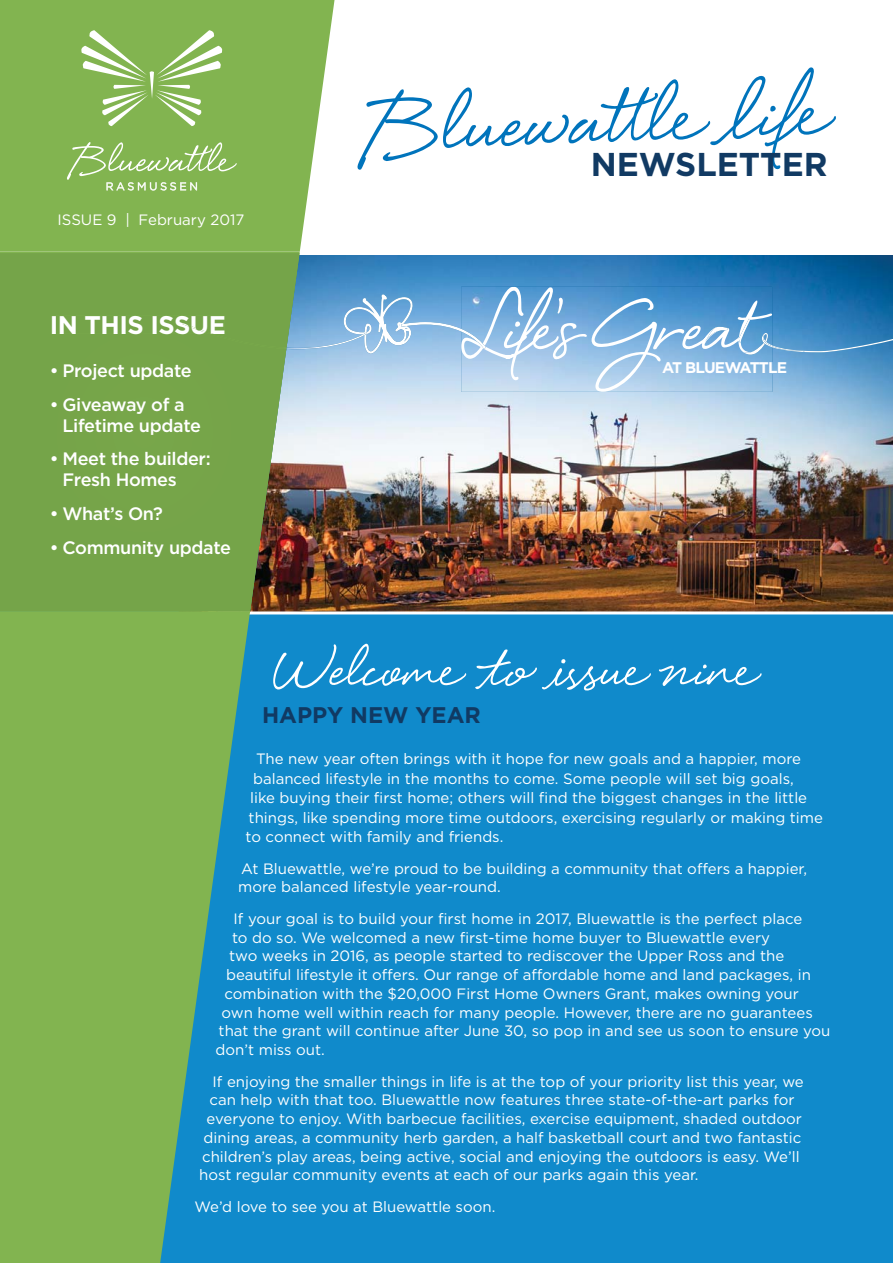
<style>
.page{position:relative;width:893px;height:1263px;background:#fff}
.page>*{position:absolute;margin:0;border:0;box-sizing:border-box;transform-origin:0 0}
.t1{font:138.9px "Eye Catching Pro";color:#0074bc}
.t2{font:95.25px "Eye Catching Pro";color:#fff}
.t3{font:700 33px "Gotham";color:#113a63}
.t4{font:700 25.5px "Gotham";letter-spacing:-.02em;color:#fff}
.t5{font:700 22.65px "Gotham";color:#113a63}
.t6{font:500 18px/21px "Gotham";letter-spacing:-.02em;color:#fff}
.t7{font:700 15.45px "Gotham";letter-spacing:-.05em;color:#fff}
.t8{font:15px/18.8px "Gotham";color:#fff}
</style>
<div class="page">
<img style="left:300px;top:255px;width:593px;height:356px">
<div style="left:0;top:612px;width:893px;height:651px;background:#108acb"></div>
<hr style="left:217px;top:611px;width:676px;height:3px;background:#fff">
<div style="left:0;top:0;width:335px;height:251px;background:#82b450"></div>
<svg style="left:0;top:251px;width:300px;height:2px"></svg>
<svg style="left:0;top:253px;width:300px;height:358px;background:#769f4c"></svg>
<div style="left:52px;top:315px;width:172px;height:19px;background:#75a449"></div>
<svg style="left:79px;top:30px;width:145px;height:96px;background:#99c271"></svg>
<svg style="left:66px;top:141px;width:171px;height:50px;background:#93be68"></svg>
<img style="left:342px;top:294px;width:73px;height:60px">
<img style="left:772px;top:362px;width:14px;height:11px">
<img style="left:661px;top:287px;width:111px;height:105px">
<img style="left:461px;top:287px;width:200px;height:105px">
<img style="left:401px;top:322px;width:85px;height:27px">
<img style="left:805px;top:339px;width:88px;height:13px">
<img style="left:744px;top:341px;width:22px;height:14px">
<img style="left:760px;top:334px;width:45px;height:18px">
<img style="left:739px;top:319px;width:11px;height:24px">
<img style="left:705px;top:327px;width:23px;height:15px">
<img style="left:286px;top:332px;width:81px;height:17px">
<img style="left:209px;top:334px;width:78px;height:15px">
<img style="left:182px;top:323px;width:31px;height:11px">
<svg style="left:0;top:611px;width:250px;height:652px;fill:#82b450"></svg>
<p class="t8" style="left:58px;top:211px;width:188px">ISSUE 9 | February 2017</p>
<h3 class="t4" style="left:50px;top:314px;width:177px">IN THIS ISSUE</h3>
<p class="t6" style="left:50px;top:361px;width:143px">• Project update</p>
<p class="t6" style="left:63px;top:395px;width:140px;text-indent:-13px">• Giveaway of a<br>Lifetime update</p>
<p class="t6" style="left:63px;top:450px;width:150px;text-indent:-13px">• Meet the builder:<br>Fresh Homes</p>
<p class="t6" style="left:50px;top:505px;width:115px">• What’s On?</p>
<p class="t6" style="left:50px;top:538px;width:183px">• Community update</p>
<h1 class="t1" style="left:365px;top:40px;width:453px;rotate:-2deg">Bluewatt le life</h1>
<h3 class="t3" style="left:591px;top:151px;width:238px">NEWSLETTER</h3>
<p class="t7" style="left:662px;top:361px;width:127px">AT BLUEWATTLE</p>
<h2 class="t2" style="left:273px;top:609px;width:479px">Welcome to issue nine</h2>
<h3 class="t5" style="left:262px;top:706px;width:220px">HAPPY NEW YEAR</h3>
<p class="t8" style="left:256px;top:750px;width:546px">The new year often brings with it hope for new goals and a happier, more</p>
<p class="t8" style="left:253px;top:770px;width:542px">balanced lifestyle in the months to come. Some people will set big goals,</p>
<p class="t8" style="left:250px;top:789px;width:558px">like buying their first home; others will find the biggest changes in the little</p>
<p class="t8" style="left:249px;top:809px;width:576px">things, like spending more time outdoors, exercising regularly or making time</p>
<p class="t8" style="left:246px;top:828px;width:259px">to connect with family and friends.</p>
<p class="t8" style="left:238px;top:860px;width:570px">At Bluewattle, we’re proud to be building a community that offers a happier, more balanced lifestyle year-round.</p>
<p class="t8" style="left:234px;top:910px;width:570px">If your goal is to build your first home in 2017, Bluewattle is the perfect place</p>
<p class="t8" style="left:232px;top:929px;width:539px">to do so. We welcomed a new first-time home buyer to Bluewattle every</p>
<p class="t8" style="left:229px;top:948px;width:557px">two weeks in 2016, as people started to rediscover the Upper Ross and the</p>
<p class="t8" style="left:226px;top:966px;width:586px">beautiful lifestyle it offers. Our range of affordable home and land packages, in</p>
<p class="t8" style="left:225px;top:985px;width:576px">combination with the $20,000 First Home Owners Grant, makes owning your</p>
<p class="t8" style="left:222px;top:1004px;width:593px">own home well within reach for many people. However, there are no guarantees</p>
<p class="t8" style="left:219px;top:1023px;width:613px">that the grant will continue after June 30, so pop in and see us soon to ensure you</p>
<p class="t8" style="left:216px;top:1041px;width:111px">don’t miss out.</p>
<p class="t8" style="left:213px;top:1073px;width:593px">If enjoying the smaller things in life is at the top of your priority list this year, we</p>
<p class="t8" style="left:210px;top:1092px;width:587px">can help with that too. Bluewattle now features three state-of-the-art parks for</p>
<p class="t8" style="left:207px;top:1110px;width:597px">everyone to enjoy. With barbecue facilities, exercise equipment, shaded outdoor</p>
<p class="t8" style="left:204px;top:1129px;width:599px">dining areas, a community herb garden, a half basketball court and two fantastic</p>
<p class="t8" style="left:202px;top:1148px;width:599px">children’s play areas, being active, social and enjoying the outdoors is easy. We’ll</p>
<p class="t8" style="left:199px;top:1167px;width:501px">host regular community events at each of our parks again this year.</p>
<p class="t8" style="left:195px;top:1198px;width:302px">We’d love to see you at Bluewattle soon.</p>
</div>
